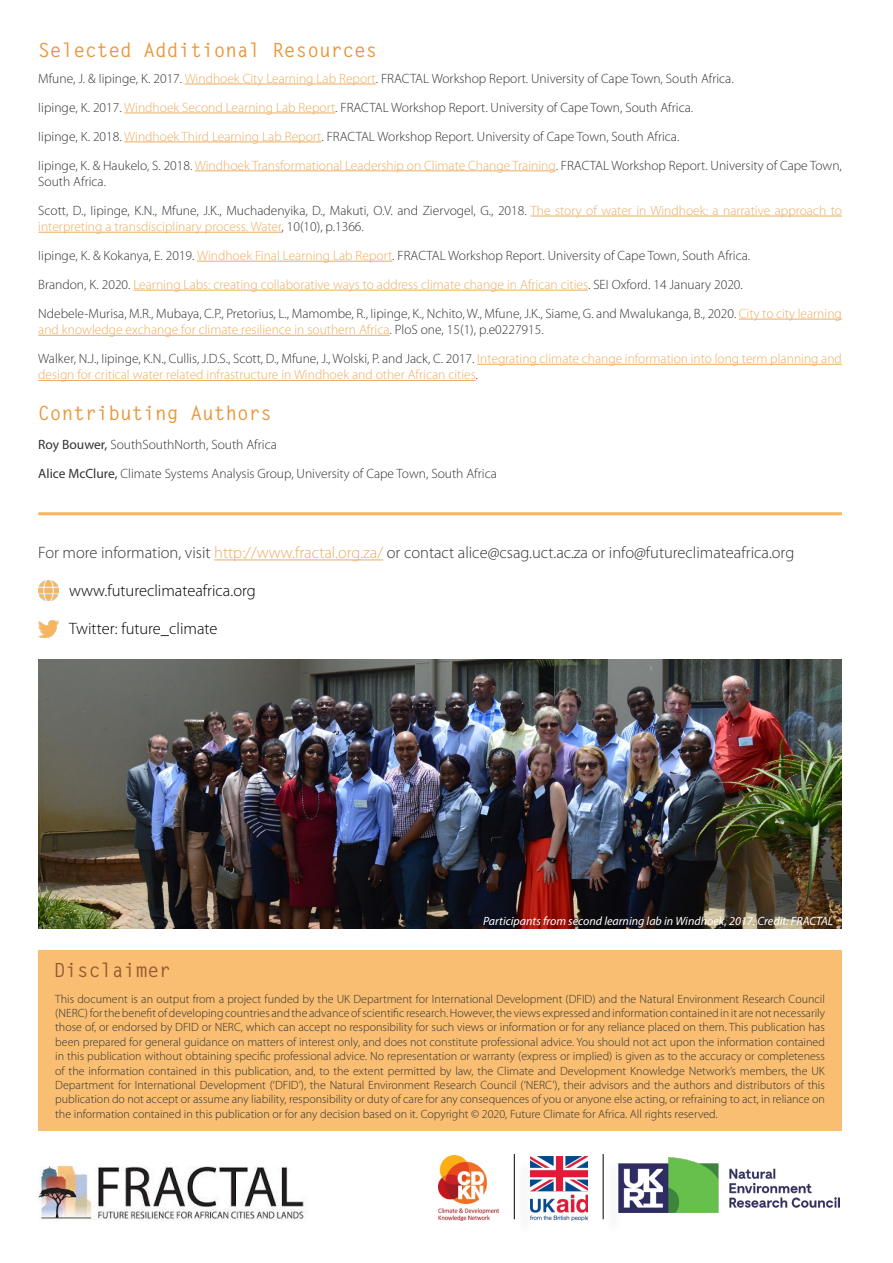
<style>
.page{position:relative;width:893px;height:1263px;background:#fff}
.page>*{position:absolute;margin:0;border:0;box-sizing:border-box;transform-origin:0 0}
.t1{font:700 19.5px "Letter Gothic Std";color:#e9973a}
.t2{font:700 19.5px "Letter Gothic Std";color:#955b35}
.t3{font:300 16.5px "Myriad Pro";color:#333}
.t4{font:300 16.5px "Myriad Pro";color:#000}
.t5{font:300 13.5px/29px "Myriad Pro";color:#333}
.t6{font:300 13.5px/29px "Myriad Pro";color:#edac61}
.t7{font:300 12px/14.4px "Myriad Pro";color:#333;text-align:justify}
.t8{font:italic 12px "Myriad Pro";color:#fff}
.s1{color:#edac61}
.s2{color:#333}
.s3{font-weight:400}
</style>
<div class="page">
<div style="left:38px;top:950px;width:804px;height:181px;background:#f9be71"></div>
<hr style="left:214px;top:559px;width:169px;height:1px;background:#edac61">
<hr style="left:185px;top:84px;width:191px;height:1px;background:#edac61">
<hr style="left:124px;top:113px;width:211px;height:1px;background:#edac61">
<hr style="left:124px;top:142px;width:197px;height:1px;background:#edac61">
<hr style="left:195px;top:171px;width:361px;height:1px;background:#edac61">
<hr style="left:531px;top:216px;width:311px;height:1px;background:#edac61">
<hr style="left:38px;top:232px;width:243px;height:1px;background:#edac61">
<hr style="left:197px;top:261px;width:195px;height:1px;background:#edac61">
<hr style="left:133px;top:290px;width:455px;height:1px;background:#edac61">
<hr style="left:739px;top:319px;width:103px;height:1px;background:#edac61">
<hr style="left:38px;top:335px;width:352px;height:1px;background:#edac61">
<hr style="left:477px;top:364px;width:365px;height:1px;background:#edac61">
<hr style="left:38px;top:380px;width:438px;height:1px;background:#edac61">
<img style="left:39px;top:580px;width:19px;height:20px">
<img style="left:38px;top:621px;width:21px;height:16px">
<hr style="left:38px;top:512px;width:804px;height:3px;background:#f8b55e">
<img style="left:530px;top:1156px;width:58px;height:64px">
<img style="left:622px;top:1157px;width:217px;height:55px">
<img style="left:439px;top:1156px;width:60px;height:64px">
<div style="left:516px;top:1158px;width:17px;height:78px;background:#000;opacity:.75"></div>
<hr style="left:514px;top:1154px;width:1px;height:65px;background:#000">
<div style="left:605px;top:1158px;width:17px;height:78px;background:#000;opacity:.75"></div>
<hr style="left:603px;top:1154px;width:1px;height:65px;background:#000">
<img style="left:38px;top:659px;width:804px;height:270px">
<img style="left:38px;top:1165px;width:269px;height:55px">
<h1 class="t1" style="left:38px;top:38px;width:341px">Selected Additional Resources</h1>
<p class="t5" style="left:38px;top:64px;width:805px">Mfune, J. &amp; Iipinge, K. 2017. <span class="s1">Windhoek City Learning Lab Report</span>. FRACTAL Workshop Report. University of Cape Town, South Africa.<br>Iipinge, K. 2017. <span class="s1">Windhoek Second Learning Lab Report</span>. FRACTAL Workshop Report. University of Cape Town, South Africa.<br>Iipinge, K. 2018. <span class="s1">Windhoek Third Learning Lab Report</span>. FRACTAL Workshop Report. University of Cape Town, South Africa.<br>Iipinge, K. &amp; Haukelo, S. 2018. <span class="s1">Windhoek Transformational Leadership on Climate Change Training</span>. FRACTAL Workshop Report. University of Cape Town,</p>
<p class="t5" style="left:38px;top:167px;width:805px">South Africa.<br>Scott, D., Iipinge, K.N., Mfune, J.K., Muchadenyika, D., Makuti, O.V. and Ziervogel, G., 2018. <span class="s1">The story of water in Windhoek: a narrative approach to</span></p>
<p class="t5" style="left:38px;top:212px;width:805px"><span class="s1">interpreting a transdisciplinary process. Water</span>, 10(10), p.1366.<br>Iipinge, K. &amp; Kokanya, E. 2019. <span class="s1">Windhoek Final Learning Lab Report</span>. FRACTAL Workshop Report. University of Cape Town, South Africa.<br>Brandon, K. 2020. <span class="s1">Learning Labs: creating collaborative ways to address climate change in African cities</span>. SEI Oxford. 14 January 2020.<br>Ndebele-Murisa, M.R., Mubaya, C.P., Pretorius, L., Mamombe, R., Iipinge, K., Nchito, W., Mfune, J.K., Siame, G. and Mwalukanga, B., 2020. <span class="s1">City to city learning</span></p>
<p class="t6" style="left:38px;top:315px;width:805px">and knowledge exchange for climate resilience in southern Africa<span class="s2">. PloS one, 15(1), p.e0227915.<br>Walker, N.J., Iipinge, K.N., Cullis, J.D.S., Scott, D., Mfune, J., Wolski, P. and Jack, C. 2017.</span> Integrating climate change information into long term planning and</p>
<p class="t6" style="left:38px;top:360px;width:441px">design for critical water related infrastructure in Windhoek and other African cities<span class="s2">.</span></p>
<h1 class="t1" style="left:38px;top:401px;width:236px">Contributing Authors</h1>
<p class="t5" style="left:38px;top:430px;width:460px"><span class="s3">Roy Bouwer,</span> SouthSouthNorth, South Africa<br><span class="s3">Alice McClure,</span> Climate Systems Analysis Group, University of Cape Town, South Africa</p>
<h2 class="t3" style="left:38px;top:544px;width:758px">For more information, visit <span class="s1">http://www.fractal.org.za/</span> or contact alice@csag.uct.ac.za or info@futureclimateafrica.org</h2>
<h2 class="t4" style="left:69px;top:581px;width:188px">www.futureclimateafrica.org</h2>
<h2 class="t4" style="left:69px;top:620px;width:150px">Twitter: future_climate</h2>
<p class="t8" style="left:483px;top:913px;width:352px">Participants from second learning lab in Windhoek, 2017. Credit: FRACTAL</p>
<h1 class="t2" style="left:54px;top:958px;width:119px">Disclaimer</h1>
<p class="t7" style="left:55px;top:991px;width:771px">This document is an output from a project funded by the UK Department for International Development (DFID) and the Natural Environment Research Council (NERC) for the benefit of developing countries and the advance of scientific research. However, the views expressed and information contained in it are not necessarily those of, or endorsed by DFID or NERC, which can accept no responsibility for such views or information or for any reliance placed on them. This publication has been prepared for general guidance on matters of interest only, and does not constitute professional advice. You should not act upon the information contained in this publication without obtaining specific professional advice. No representation or warranty (express or implied) is given as to the accuracy or completeness of the information contained in this publication, and, to the extent permitted by law, the Climate and Development Knowledge Network’s members, the UK Department for International Development (‘DFID’), the Natural Environment Research Council (‘NERC’), their advisors and the authors and distributors of this publication do not accept or assume any liability, responsibility or duty of care for any consequences of you or anyone else acting, or refraining to act, in reliance on the information contained in this publication or for any decision based on it. Copyright © 2020, Future Climate for Africa. All rights reserved.</p>
</div>
